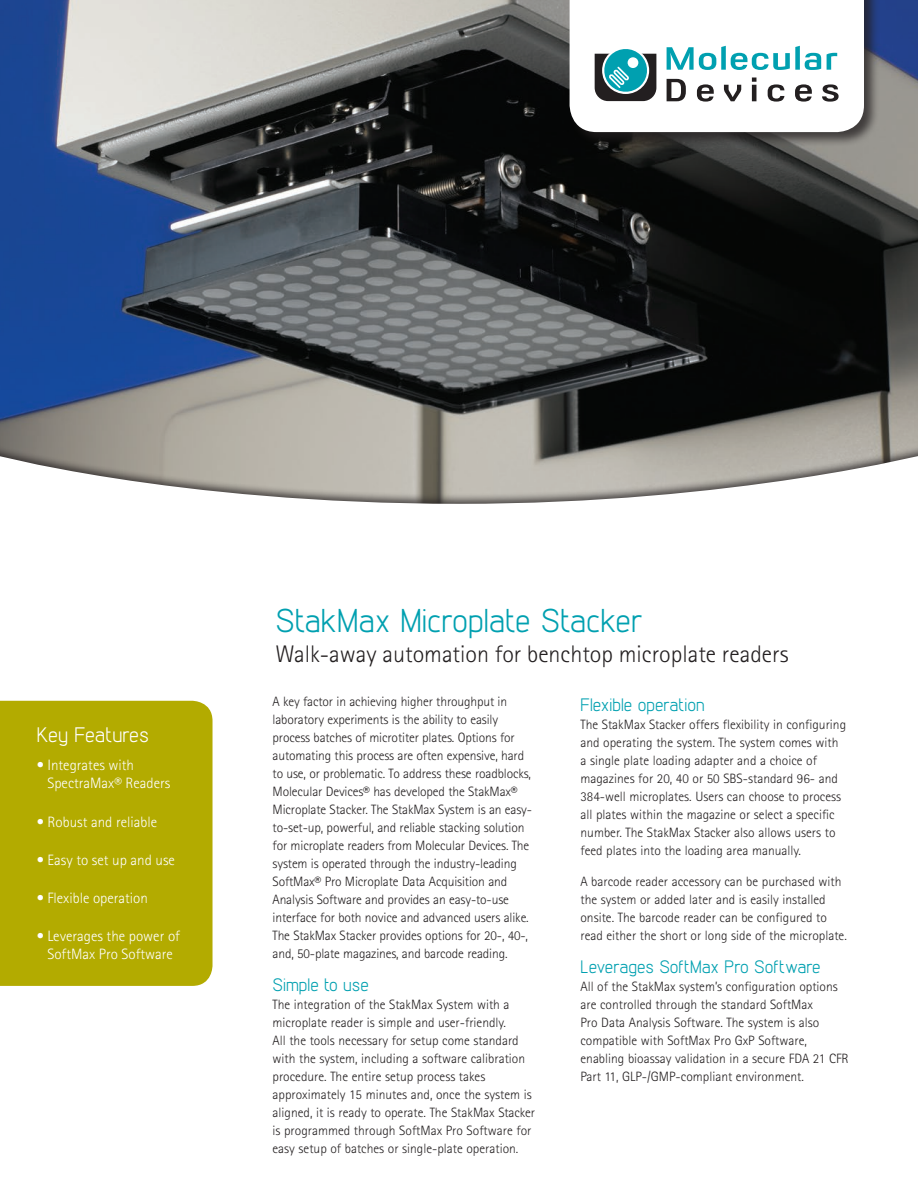
<style>
.page{position:relative;width:918px;height:1188px;background:#fff}
.page>*{position:absolute;margin:0;border:0;box-sizing:border-box;transform-origin:0 0}
.t1{font:33px "Lintel";color:#00a0b0}
.t2{font:300 24px "Rotis Sans Serif Std";color:#231f20}
.t3{font:21px "Lintel";color:#fff}
.t4{font:18px "Lintel";color:#00a0b0}
.t5{font:300 15px/18px "Rotis Sans Serif Std";color:#fff}
.t6{font:300 13.5px/18px "Rotis Sans Serif Std";color:#231f20}
</style>
<div class="page">
<img style="left:0;top:0;width:918px;height:442px">
<svg style="left:0;top:450px;width:918px;height:251px"></svg>
<div style="left:0;top:701px;width:213px;height:285px;background:#b3ab00"></div>
<div style="left:568px;top:0;width:311px;height:147px;background:#231f20;opacity:.75"></div>
<svg style="left:570px;top:0;width:294px;height:132px"></svg>
<h3 class="t3" style="left:37px;top:721px;width:114px">Key Features</h3>
<p class="t5" style="left:47px;top:756px;width:125px;text-indent:-10px">• Integrates with<br>SpectraMax® Readers</p>
<p class="t5" style="left:37px;top:813px;width:122px">• Robust and reliable</p>
<p class="t5" style="left:37px;top:851px;width:139px">• Easy to set up and use</p>
<p class="t5" style="left:37px;top:889px;width:113px">• Flexible operation</p>
<p class="t5" style="left:37px;top:927px;width:144px;text-align:center">• Leverages the power of<br>SoftMax Pro Software</p>
<h1 class="t1" style="left:275px;top:600px;width:370px">StakMax Microplate Stacker</h1>
<h2 class="t2" style="left:275px;top:640px;width:515px">Walk-away automation for benchtop microplate readers</h2>
<p class="t6" style="left:273px;top:693px;width:261px">A key factor in achieving higher throughput in laboratory experiments is the ability to easily process batches of microtiter plates. Options for automating this process are often expensive, hard to use, or problematic. To address these roadblocks, Molecular Devices® has developed the StakMax® Microplate Stacker. The StakMax System is an easy&shy;to-set-up, powerful, and reliable stacking solution for microplate readers from Molecular Devices. The system is operated through the industry-leading SoftMax® Pro Microplate Data Acquisition and Analysis Software and provides an easy-to-use interface for both novice and advanced users alike.<br>The StakMax Stacker provides options for 20-, 40-, and, 50-plate magazines, and barcode reading.</p>
<h3 class="t4" style="left:273px;top:974px;width:98px">Simple to use</h3>
<p class="t6" style="left:273px;top:996px;width:264px">The integration of the StakMax System with a microplate reader is simple and user-friendly.<br>All the tools necessary for setup come standard with the system, including a software calibration procedure. The entire setup process takes approximately 15 minutes and, once the system is aligned, it is ready to operate. The StakMax Stacker is programmed through SoftMax Pro Software for easy setup of batches or single-plate operation.</p>
<h3 class="t4" style="left:580px;top:693px;width:126px">Flexible operation</h3>
<p class="t6" style="left:580px;top:715px;width:267px">The StakMax Stacker offers flexibility in configuring and operating the system. The system comes with a single plate loading adapter and a choice of magazines for 20, 40 or 50 SBS-standard 96- and 384-well microplates. Users can choose to process all plates within the magazine or select a specific number. The StakMax Stacker also allows users to feed plates into the loading area manually.</p>
<p class="t6" style="left:580px;top:873px;width:268px">A barcode reader accessory can be purchased with the system or added later and is easily installed onsite. The barcode reader can be configured to read either the short or long side of the microplate.</p>
<h3 class="t4" style="left:580px;top:955px;width:242px">Leverages SoftMax Pro Software</h3>
<p class="t6" style="left:580px;top:978px;width:270px">All of the StakMax system’s configuration options are controlled through the standard SoftMax<br>Pro Data Analysis Software. The system is also compatible with SoftMax Pro GxP Software, enabling bioassay validation in a secure FDA 21 CFR Part 11, GLP-/GMP-compliant environment.</p>
</div>
